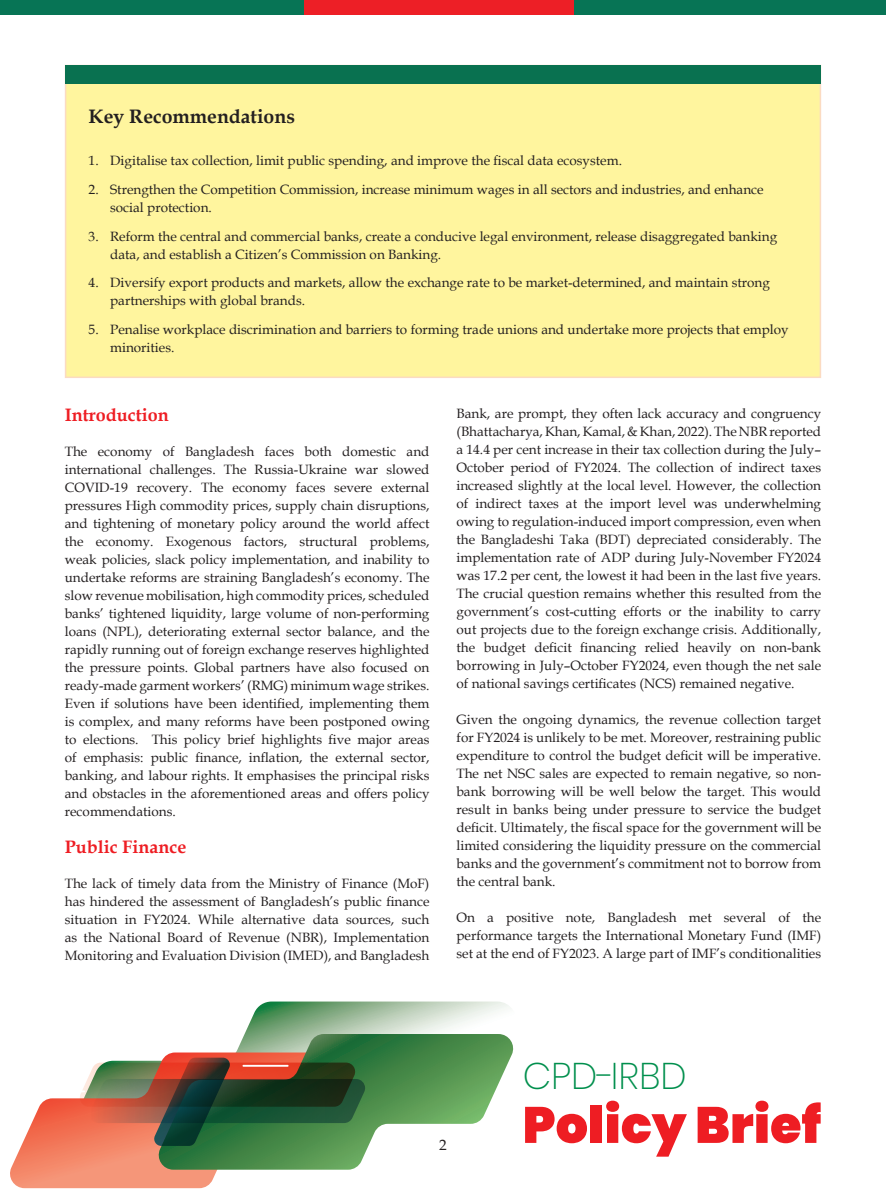
<style>
.page{position:relative;width:886px;height:1199px;background:#fff}
.page>*{position:absolute;margin:0;border:0;box-sizing:border-box;transform-origin:0 0}
.t1{font:900 51px "Poppins";color:#ee1d23}
.t2{font:200 37.05px "Poppins";color:#008f4d}
.t3{font:700 19.5px "Book Antiqua";color:#231f20}
.t4{font:700 18px "Book Antiqua";color:#ee1d23}
.t5{font:15px "Book Antiqua";color:#231f20}
.t6{font:13.5px/18px "Book Antiqua";color:#231f20;text-align:justify}
</style>
<div class="page">
<div style="left:0;top:0;width:304px;height:15px;background:#077455"></div>
<div style="left:304px;top:0;width:270px;height:15px;background:#ed1f26"></div>
<div style="left:574px;top:0;width:312px;height:15px;background:#077455"></div>
<svg style="left:244px;top:1001px;width:265px;height:33px"></svg>
<svg style="left:10px;top:1098px;width:207px;height:90px;background:#f5957b"></svg>
<svg style="left:156px;top:1034px;width:358px;height:136px"></svg>
<svg style="left:80px;top:1057px;width:285px;height:89px;background:#615e3f"></svg>
<hr style="left:10px;top:1090px;width:75px;height:2px;background:#fff">
<hr style="left:242px;top:1065px;width:46px;height:2px;background:#fff">
<div style="left:65px;top:65px;width:756px;height:313px;background:#fff59e;border:2px solid #fbdbc2"></div>
<div style="left:66px;top:66px;width:755px;height:18px;background:#097150"></div>
<p class="t3" style="left:89px;top:103px;width:208px">Key Recommendations</p>
<p class="t6" style="left:89px;top:151px;width:535px">1. Digitalise tax collection, limit public spending, and improve the fiscal data ecosystem.</p>
<p class="t6" style="left:110px;top:180px;width:655px;text-indent:-22px">2. Strengthen the Competition Commission, increase minimum wages in all sectors and industries, and enhance social protection.</p>
<p class="t6" style="left:110px;top:227px;width:668px;text-indent:-22px">3. Reform the central and commercial banks, create a conducive legal environment, release disaggregated banking data, and establish a Citizen’s Commission on Banking.</p>
<p class="t6" style="left:110px;top:274px;width:661px;text-indent:-22px">4. Diversify export products and markets, allow the exchange rate to be market-determined, and maintain strong partnerships with global brands.</p>
<p class="t6" style="left:110px;top:320px;width:680px;text-indent:-22px">5. Penalise workplace discrimination and barriers to forming trade unions and undertake more projects that employ minorities.</p>
<p class="t4" style="left:65px;top:403px;width:105px">Introduction</p>
<p class="t6" style="left:65px;top:442px;width:366px">The economy of Bangladesh faces both domestic and international challenges. The Russia-Ukraine war slowed COVID-19 recovery. The economy faces severe external pressures High commodity prices, supply chain disruptions, and tightening of monetary policy around the world affect the economy. Exogenous factors, structural problems, weak policies, slack policy implementation, and inability to undertake reforms are straining Bangladesh’s economy. The slow revenue mobilisation, high commodity prices, scheduled banks’ tightened liquidity, large volume of non-performing loans (NPL), deteriorating external sector balance, and the rapidly running out of foreign exchange reserves highlighted the pressure points. Global partners have also focused on ready-made garment workers’ (RMG) minimum wage strikes.<br>Even if solutions have been identified, implementing them is complex, and many reforms have been postponed owing to elections. This policy brief highlights five major areas of emphasis: public finance, inflation, the external sector, banking, and labour rights. It emphasises the principal risks and obstacles in the aforementioned areas and offers policy recommendations.</p>
<p class="t4" style="left:65px;top:835px;width:123px">Public Finance</p>
<p class="t6" style="left:65px;top:874px;width:366px">The lack of timely data from the Ministry of Finance (MoF) has hindered the assessment of Bangladesh’s public finance situation in FY2024. While alternative data sources, such as the National Board of Revenue (NBR), Implementation Monitoring and Evaluation Division (IMED), and Bangladesh</p>
<p class="t6" style="left:456px;top:404px;width:366px">Bank, are prompt, they often lack accuracy and congruency (Bhattacharya, Khan, Kamal, &amp; Khan, 2022). The NBR reported a 14.4 per cent increase in their tax collection during the July– October period of FY2024. The collection of indirect taxes increased slightly at the local level. However, the collection of indirect taxes at the import level was underwhelming owing to regulation-induced import compression, even when the Bangladeshi Taka (BDT) depreciated considerably. The implementation rate of ADP during July-November FY2024 was 17.2 per cent, the lowest it had been in the last five years.<br>The crucial question remains whether this resulted from the government’s cost-cutting efforts or the inability to carry out projects due to the foreign exchange crisis. Additionally, the budget deficit financing relied heavily on non-bank borrowing in July–October FY2024, even though the net sale of national savings certificates (NCS) remained negative.</p>
<p class="t6" style="left:456px;top:710px;width:366px">Given the ongoing dynamics, the revenue collection target for FY2024 is unlikely to be met. Moreover, restraining public expenditure to control the budget deficit will be imperative.<br>The net NSC sales are expected to remain negative, so non&shy;bank borrowing will be well below the target. This would result in banks being under pressure to service the budget deficit. Ultimately, the fiscal space for the government will be limited considering the liquidity pressure on the commercial banks and the government’s commitment not to borrow from the central bank.</p>
<p class="t6" style="left:456px;top:908px;width:366px">On a positive note, Bangladesh met several of the performance targets the International Monetary Fund (IMF) set at the end of FY2023. A large part of IMF’s conditionalities</p>
<p class="t5" style="left:439px;top:1135px;width:9px">2</p>
<h2 class="t2" style="left:522px;top:1054px;width:166px">CPD-IRBD</h2>
<h1 class="t1" style="left:522px;top:1095px;width:300px">Policy Brief</h1>
</div>
